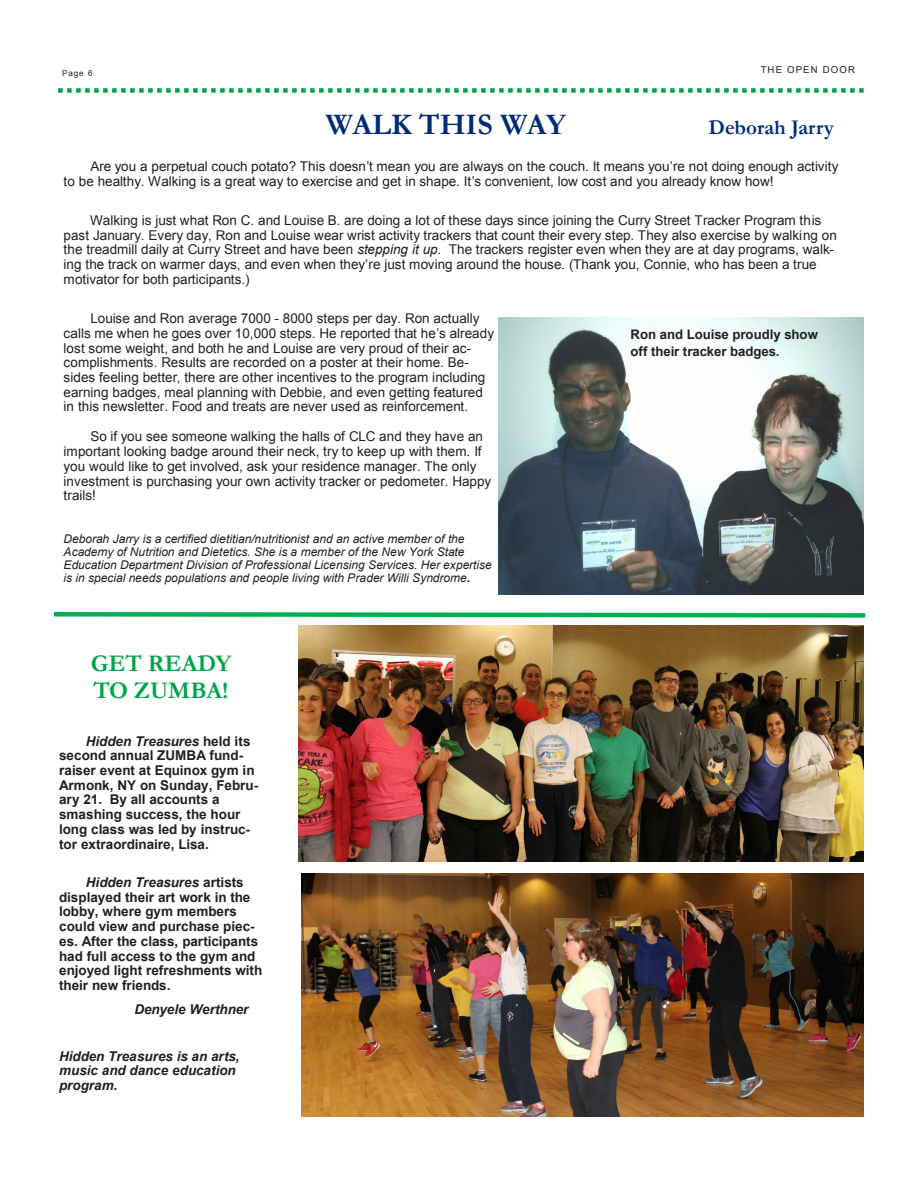
<style>
.page{position:relative;width:918px;height:1188px;background:#fff}
.page>*{position:absolute;margin:0;border:0;box-sizing:border-box;transform-origin:0 0}
.t1{font:700 30px "Garamond";letter-spacing:-.005em;color:#002c77}
.t2{font:700 24px/27px "Garamond";color:#00a44a}
.t3{font:700 21px "Garamond";color:#002c77}
.t4{font:13.5px/14.7px "Arial";color:#231f20}
.t5{font:700 13.5px/14.7px "Arial";color:#231f20}
.t6{font:italic 700 13.5px/14.7px "Arial";color:#231f20}
.t7{font:700 13.2px/17.1px "Arial";color:#231f20}
.t8{font:italic 12px/13px "Arial";color:#231f20}
.t9{font:9.6px "Arial";letter-spacing:.12em;color:#231f20}
.t10{font:8.1px "Arial";color:#231f20}
.s1{font-style:italic}
.s2{font-weight:700}
</style>
<div class="page">
<svg style="left:54px;top:612px;width:812px;height:6px;background:#3fc37b"></svg>
<img style="left:299px;top:626px;width:565px;height:235px">
<img style="left:302px;top:873px;width:562px;height:244px">
<img style="left:499px;top:317px;width:364px;height:277px">
<svg style="left:58px;top:88px;width:806px;height:5px"></svg>
<p class="t10" style="left:62px;top:67px;width:32px">Page 6</p>
<p class="t9" style="left:761px;top:63px;width:96px">THE OPEN DOOR</p>
<h1 class="t1" style="left:326px;top:104px;width:242px">WALK THIS WAY</h1>
<h3 class="t3" style="left:709px;top:113px;width:127px">Deborah Jarry</h3>
<p class="t4" style="left:64px;top:159px;width:776px;text-indent:27px">Are you a perpetual couch potato? This doesn’t mean you are always on the couch. It means you’re not doing enough activity to be healthy. Walking is a great way to exercise and get in shape. It’s convenient, low cost and you already know how!</p>
<p class="t4" style="left:64px;top:213px;width:775px;text-indent:26px">Walking is just what Ron C. and Louise B. are doing a lot of these days since joining the Curry Street Tracker Program this past January. Every day, Ron and Louise wear wrist activity trackers that count their every step. They also exercise by walking on the treadmill daily at Curry Street and have been <span class="s1">stepping it up</span>. The trackers register even when they are at day programs, walk&shy;ing the track on warmer days, and even when they’re just moving around the house. (Thank you, Connie, who has been a true motivator for both participants.)</p>
<p class="t4" style="left:64px;top:311px;width:432px;text-indent:27px">Louise and Ron average 7000 - 8000 steps per day. Ron actually calls me when he goes over 10,000 steps. He reported that he’s already lost some weight, and both he and Louise are very proud of their ac&shy;complishments. Results are recorded on a poster at their home. Be&shy;sides feeling better, there are other incentives to the program including earning badges, meal planning with Debbie, and even getting featured in this newsletter. Food and treats are never used as reinforcement.</p>
<p class="t4" style="left:64px;top:429px;width:429px;text-indent:27px">So if you see someone walking the halls of CLC and they have an important looking badge around their neck, try to keep up with them. If you would like to get involved, ask your residence manager. The only investment is purchasing your own activity tracker or pedometer. Happy trails!</p>
<p class="t8" style="left:64px;top:532px;width:430px">Deborah Jarry is a certified dietitian/nutritionist and an active member of the Academy of Nutrition and Dietetics. She is a member of the New York State Education Department Division of Professional Licensing Services. Her expertise is in special needs populations and people living with Prader Willi Syndrome<span class="s2">.</span></p>
<p class="t7" style="left:630px;top:326px;width:189px">Ron and Louise proudly show off their tracker badges.</p>
<h2 class="t2" style="left:91px;top:650px;width:142px">GET READY<br>TO ZUMBA!</h2>
<p class="t5" style="left:59px;top:734px;width:201px;text-indent:27px"><span class="s1">Hidden Treasures</span> held its second annual ZUMBA fund&shy;raiser event at Equinox gym in<br>Armonk, NY on Sunday, Febru&shy;ary 21. By all accounts a smashing success, the hour long class was led by instruc&shy;tor extraordinaire, Lisa.</p>
<p class="t5" style="left:59px;top:875px;width:205px;text-indent:27px"><span class="s1">Hidden Treasures</span> artists displayed their art work in the lobby, where gym members could view and purchase piec&shy;es. After the class, participants had full access to the gym and enjoyed light refreshments with their new friends.</p>
<p class="t6" style="left:134px;top:1002px;width:116px">Denyele Werthner</p>
<p class="t6" style="left:59px;top:1049px;width:182px">Hidden Treasures is an arts, music and dance education program.</p>
</div>
